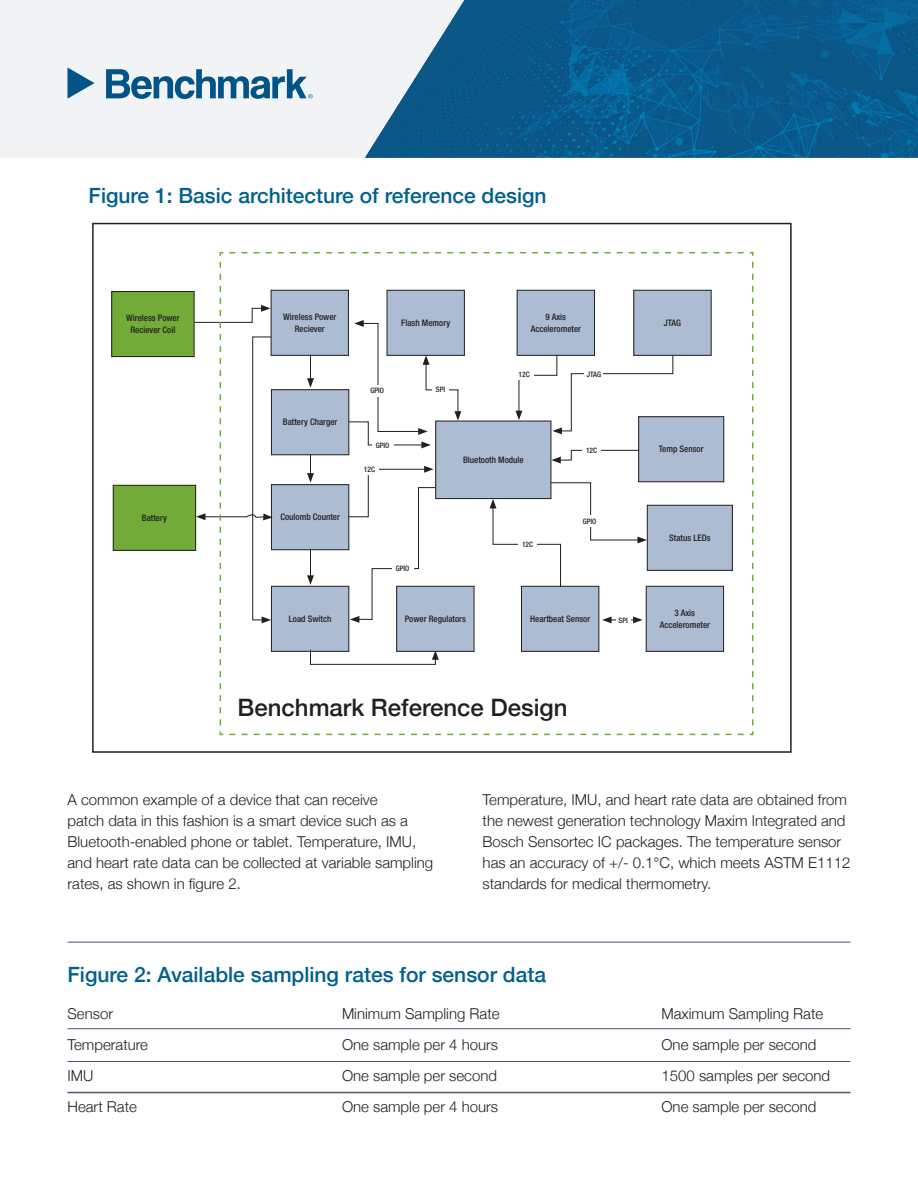
<style>
.page{position:relative;width:918px;height:1188px;background:#fff}
.page>*{position:absolute;margin:0;border:0;box-sizing:border-box;transform-origin:0 0}
.Subhead_-_Blue{font:500 24px "Helvetica Neue";color:#231f20}
.Subhead_-_Blue-2{font:500 21px "Helvetica Neue";color:#01608d}
.Body_copy{font:300 15px/21px "Helvetica Neue";color:#231f20}
.Subhead_-_Blue-3{font:500 condensed 9px/12px "Helvetica Neue LT Std";color:#231f20;text-align:center}
.Subhead_-_Blue-4{font:500 condensed 7.5px "Helvetica Neue LT Std";color:#231f20}
</style>
<div class="page">
<div style="left:0;top:0;width:562px;height:158px;background:#f2f3f4"></div>
<img style="left:365px;top:0;width:553px;height:158px">
<svg style="left:68px;top:68px;width:26px;height:31px"></svg>
<svg style="left:106px;top:69px;width:207px;height:30px"></svg>
<hr style="left:68px;top:1028px;width:782px;height:1px;background:#5f477b">
<hr style="left:68px;top:942px;width:782px;height:1px;background:#5f477b">
<hr style="left:68px;top:1061px;width:782px;height:1px;background:#5f477b">
<hr style="left:68px;top:1092px;width:782px;height:1px;background:#5f477b">
<div style="left:113px;top:485px;width:83px;height:65px;background:#72ab37"></div>
<div style="left:113px;top:485px;width:83px;height:66px;border:1px solid #231f20"></div>
<div style="left:112px;top:292px;width:82px;height:65px;background:#72ab37"></div>
<div style="left:111px;top:291px;width:84px;height:66px;border:1px solid #231f20"></div>
<svg style="left:194px;top:291px;width:25px;height:260px"></svg>
<svg style="left:219px;top:252px;width:535px;height:484px"></svg>
<p class="Subhead_-_Blue-2" style="left:89px;top:179px;width:460px">Figure 1: Basic architecture of reference design</p>
<p class="Subhead_-_Blue-3" style="left:126px;top:312px;width:55px">Wireless Power</p>
<p class="Subhead_-_Blue-3" style="left:130px;top:324px;width:46px">Reciever Coil</p>
<p class="Subhead_-_Blue-3" style="left:142px;top:512px;width:27px">Battery</p>
<p class="Subhead_-_Blue-3" style="left:283px;top:311px;width:55px">Wireless Power</p>
<p class="Subhead_-_Blue-3" style="left:295px;top:323px;width:31px">Reciever</p>
<p class="Subhead_-_Blue-3" style="left:283px;top:416px;width:56px">Battery Charger</p>
<p class="Subhead_-_Blue-3" style="left:280px;top:511px;width:61px">Coulomb Counter</p>
<p class="Subhead_-_Blue-3" style="left:401px;top:317px;width:50px">Flash Memory</p>
<p class="Subhead_-_Blue-4" style="left:370px;top:386px;width:15px">GPIO</p>
<p class="Subhead_-_Blue-4" style="left:436px;top:385px;width:11px">SPI</p>
<p class="Subhead_-_Blue-3" style="left:531px;top:311px;width:52px">9 Axis<br>Accelerometer</p>
<p class="Subhead_-_Blue-4" style="left:519px;top:370px;width:13px">12C</p>
<p class="Subhead_-_Blue-4" style="left:587px;top:370px;width:16px">JTAG</p>
<p class="Subhead_-_Blue-4" style="left:376px;top:441px;width:15px">GPIO</p>
<p class="Subhead_-_Blue-4" style="left:364px;top:465px;width:13px">12C</p>
<p class="Subhead_-_Blue-4" style="left:396px;top:564px;width:15px">GPIO</p>
<p class="Subhead_-_Blue-3" style="left:463px;top:454px;width:62px">Bluetooth Module</p>
<p class="Subhead_-_Blue-4" style="left:522px;top:540px;width:13px">12C</p>
<p class="Subhead_-_Blue-4" style="left:586px;top:446px;width:13px">12C</p>
<p class="Subhead_-_Blue-4" style="left:583px;top:516px;width:15px">GPIO</p>
<p class="Subhead_-_Blue-3" style="left:289px;top:613px;width:44px">Load Switch</p>
<p class="Subhead_-_Blue-3" style="left:530px;top:613px;width:62px">Heartbeat Sensor</p>
<p class="Subhead_-_Blue-3" style="left:405px;top:613px;width:63px">Power Regulators</p>
<p class="Subhead_-_Blue-4" style="left:619px;top:615px;width:11px">SPI</p>
<p class="Subhead_-_Blue" style="left:238px;top:688px;width:331px">Benchmark Reference Design</p>
<p class="Subhead_-_Blue-3" style="left:664px;top:317px;width:19px">JTAG</p>
<p class="Subhead_-_Blue-3" style="left:659px;top:443px;width:46px">Temp Sensor</p>
<p class="Subhead_-_Blue-3" style="left:669px;top:532px;width:43px">Status LEDs</p>
<p class="Subhead_-_Blue-3" style="left:660px;top:607px;width:52px">3 Axis<br>Accelerometer</p>
<p class="Body_copy" style="left:68px;top:788px;width:367px">A common example of a device that can receive<br>patch data in this fashion is a smart device such as a Bluetooth-enabled phone or tablet. Temperature, IMU, and heart rate data can be collected at variable sampling rates, as shown in figure 2.</p>
<p class="Body_copy" style="left:483px;top:788px;width:369px">Temperature, IMU, and heart rate data are obtained from the newest generation technology Maxim Integrated and Bosch Sensortec IC packages. The temperature sensor has an accuracy of +/- 0.1°C, which meets ASTM E1112 standards for medical thermometry.</p>
<p class="Subhead_-_Blue-2" style="left:68px;top:958px;width:480px">Figure 2: Available sampling rates for sensor data</p>
<p class="Body_copy" style="left:68px;top:1003px;width:47px">Sensor</p>
<p class="Body_copy" style="left:342px;top:1003px;width:159px">Minimum Sampling Rate</p>
<p class="Body_copy" style="left:662px;top:1003px;width:163px">Maximum Sampling Rate</p>
<p class="Body_copy" style="left:68px;top:1033px;width:82px">Temperature</p>
<p class="Body_copy" style="left:342px;top:1033px;width:158px">One sample per 4 hours</p>
<p class="Body_copy" style="left:662px;top:1033px;width:157px">One sample per second</p>
<p class="Body_copy" style="left:68px;top:1064px;width:27px">IMU</p>
<p class="Body_copy" style="left:342px;top:1064px;width:157px">One sample per second</p>
<p class="Body_copy" style="left:662px;top:1064px;width:170px">1500 samples per second</p>
<p class="Body_copy" style="left:68px;top:1095px;width:71px">Heart Rate</p>
<p class="Body_copy" style="left:342px;top:1095px;width:158px">One sample per 4 hours</p>
<p class="Body_copy" style="left:662px;top:1095px;width:157px">One sample per second</p>
</div>
